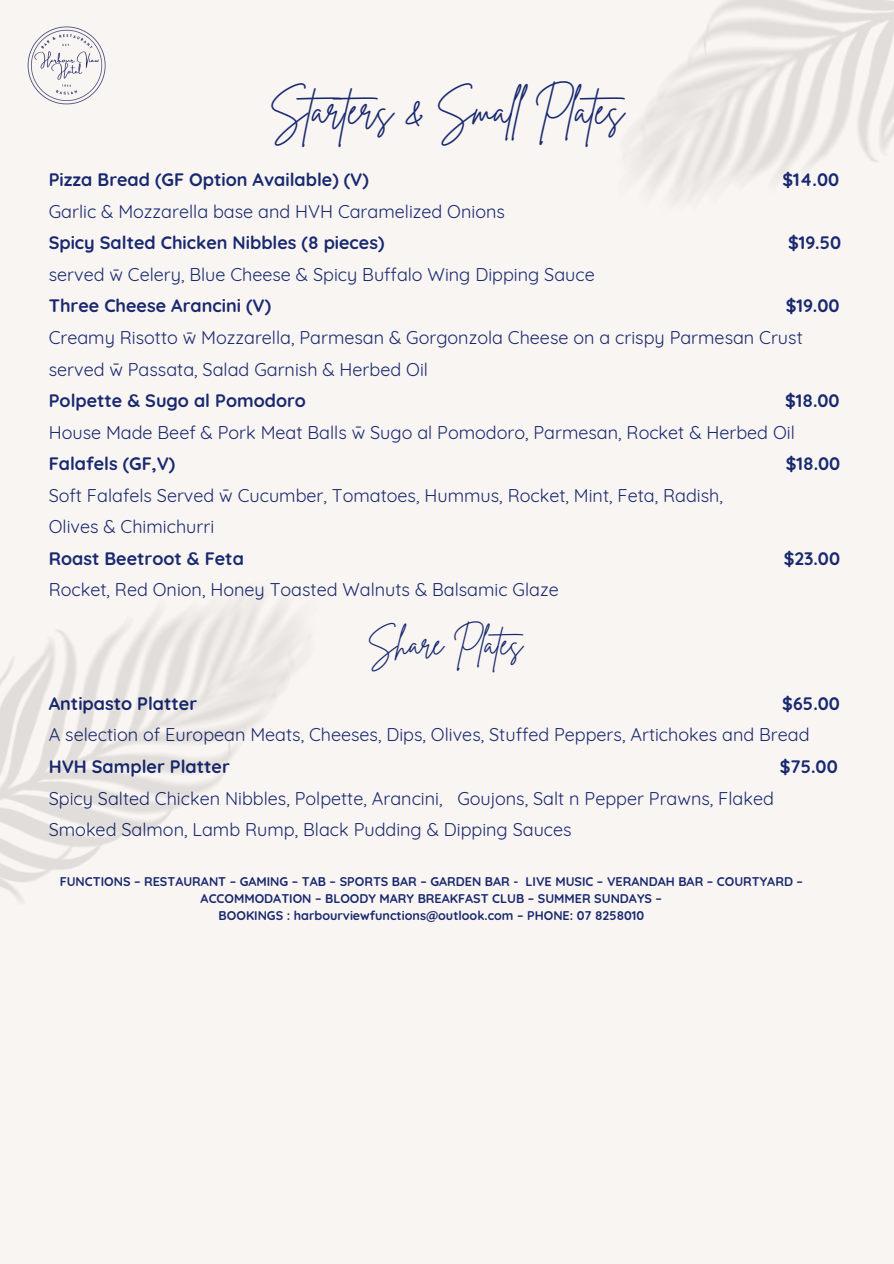
<style>
.page{position:relative;width:894px;height:1264px;background:#fff}
.page>*{position:absolute;margin:0;border:0;box-sizing:border-box;transform-origin:0 0}
.t1{font:40.2px "Brittany Signature";color:#192970}
.t2{font:31.2px "Brittany Signature";color:#192970}
.t3{font:18px/31.5px "Quicksand";color:#192970}
.t4{font:700 18px "Quicksand";color:#192970}
.t5{font:700 12.6px/16.8px "Quicksand";color:#192970;text-align:center}
.s1{font-weight:700}
</style>
<div class="page">
<div style="left:0;top:0;width:893px;height:1263px;background:#f9f5f2"></div>
<img style="left:27px;top:27px;width:78px;height:77px">
<p class="t1" style="left:269px;top:83px;width:367px">Starters &amp; Smal Plates</p>
<p class="t4" style="left:49px;top:168px;width:321px">Pizza Bread (GF Option Available) (V)</p>
<p class="t4" style="left:782px;top:168px;width:58px">$14.00</p>
<p class="t3" style="left:49px;top:195px;width:457px">Garlic &amp; Mozzarella base and HVH Caramelized Onions<br><span class="s1">Spicy Salted Chicken Nibbles (8 pieces)</span></p>
<p class="t4" style="left:787px;top:231px;width:55px">$19.50</p>
<p class="t3" style="left:49px;top:258px;width:547px">served w̄ Celery, Blue Cheese &amp; Spicy Buffalo Wing Dipping Sauce<br><span class="s1">Three Cheese Arancini (V)</span></p>
<p class="t3" style="left:49px;top:290px;width:792px;text-indent:736px"><span class="s1">$19.00<br></span>Creamy Risotto w̄ Mozzarella, Parmesan &amp; Gorgonzola Cheese on a crispy Parmesan Crust served w̄ Passata, Salad Garnish &amp; Herbed Oil<br><span class="s1">Polpette &amp; Sugo al Pomodoro</span></p>
<p class="t3" style="left:49px;top:384px;width:792px;text-indent:736px"><span class="s1">$18.00<br></span>House Made Beef &amp; Pork Meat Balls w̄ Sugo al Pomodoro, Parmesan, Rocket &amp; Herbed Oil<br><span class="s1">Falafels (GF,V)</span></p>
<p class="t4" style="left:785px;top:452px;width:56px">$18.00</p>
<p class="t3" style="left:49px;top:479px;width:675px">Soft Falafels Served w̄ Cucumber, Tomatoes, Hummus, Rocket, Mint, Feta, Radish,<br>Olives &amp; Chimichurri<br><span class="s1">Roast Beetroot &amp; Feta</span></p>
<p class="t4" style="left:783px;top:546px;width:58px">$23.00</p>
<p class="t3" style="left:49px;top:573px;width:511px">Rocket, Red Onion, Honey Toasted Walnuts &amp; Balsamic Glaze</p>
<h1 class="t2" style="left:367px;top:623px;width:166px">Share Plates</h1>
<h3 class="t4" style="left:49px;top:692px;width:150px">Antipasto Platter</h3>
<h3 class="t3" style="left:49px;top:687px;width:792px;text-indent:733px"><span class="s1">$65.00<br></span>A selection of European Meats, Cheeses, Dips, Olives, Stuffed Peppers, Artichokes and Bread<br><span class="s1">HVH Sampler Platter</span></h3>
<h3 class="t4" style="left:779px;top:755px;width:59px">$75.00</h3>
<h3 class="t3" style="left:49px;top:782px;width:726px">Spicy Salted Chicken Nibbles, Polpette, Arancini, Goujons, Salt n Pepper Prawns, Flaked<br>Smoked Salmon, Lamb Rump, Black Pudding &amp; Dipping Sauces</h3>
<h2 class="t5" style="left:60px;top:873px;width:744px">FUNCTIONS – RESTAURANT – GAMING – TAB – SPORTS BAR – GARDEN BAR - LIVE MUSIC – VERANDAH BAR – COURTYARD –<br>ACCOMMODATION – BLOODY MARY BREAKFAST CLUB – SUMMER SUNDAYS –</h2>
<h3 class="t5" style="left:218px;top:906px;width:427px">BOOKINGS : harbourviewfunctions@outlook.com – PHONE: 07 8258010</h3>
</div>
